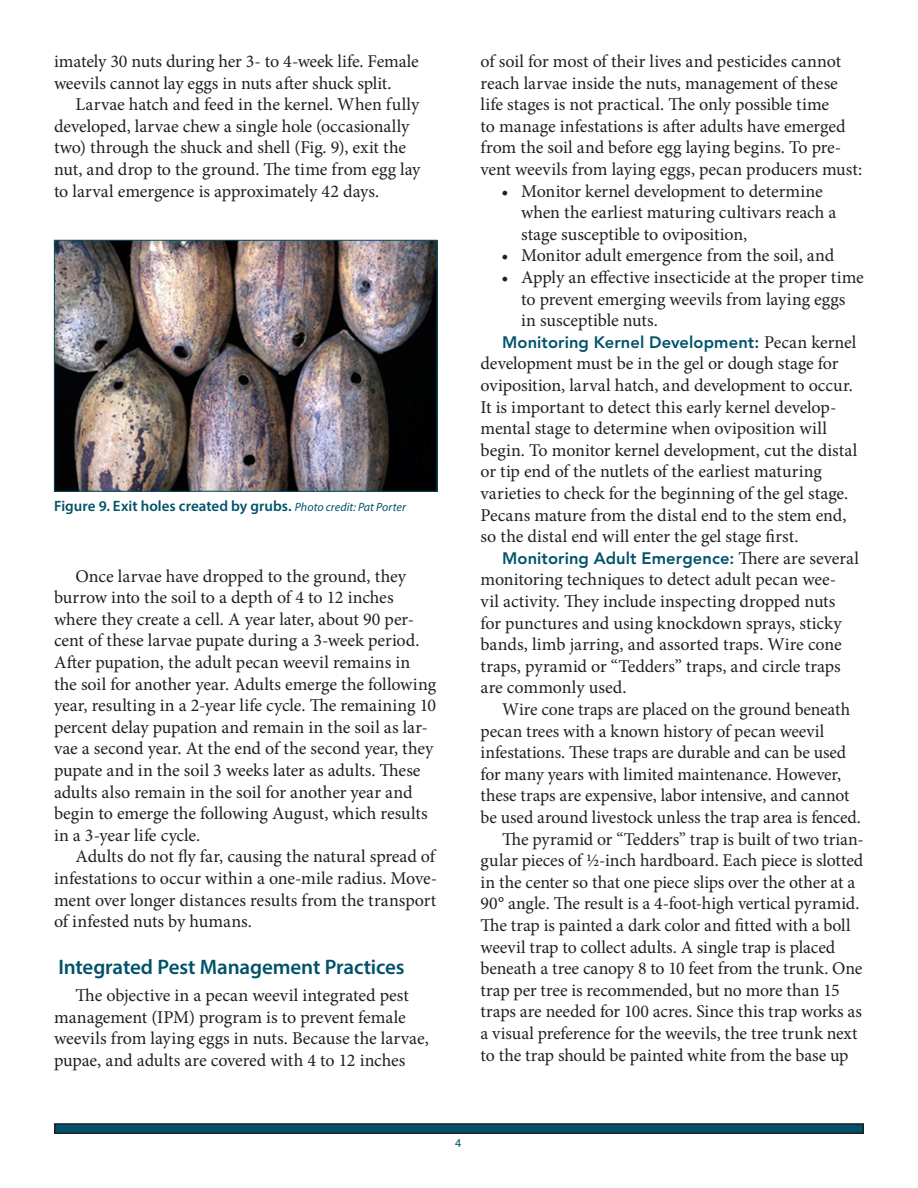
<style>
.page{position:relative;width:918px;height:1188px;background:#fff}
.page>*{position:absolute;margin:0;border:0;box-sizing:border-box;transform-origin:0 0}
.heading1{font:600 21px "Myriad Pro";letter-spacing:-.01em;color:#01526a}
.body_text{font:18px/21.6px "Minion Pro";letter-spacing:-.005em;color:#231f20}
.tabs{font:18px/21.6px "Minion Pro";letter-spacing:-.005em;color:#231f20}
.body_text-2{font:800 16.5px "Avenir";letter-spacing:.005em;color:#01526a}
.captions{font:600 15px "Myriad Pro";color:#01526a}
.captions-2{font:12px "Myriad Pro";color:#01526a}
.s1{font-weight:400;font-style:italic;font-size:12px}
.s2{font-family:"Minion Pro";font-weight:400;font-size:18px;color:#231f20}
</style>
<div class="page">
<div style="left:55px;top:1124px;width:808px;height:9px;background:#01526a"></div>
<div style="left:54px;top:1123px;width:810px;height:11px;border:2px solid #231f20"></div>
<img style="left:56px;top:242px;width:379px;height:248px">
<div style="left:54px;top:240px;width:383px;height:252px;border:1px solid #01526a"></div>
<p class="body_text" style="left:54px;top:51px;width:366px">imately 30 nuts during her 3- to 4-week life. Female weevils cannot lay eggs in nuts after shuck split.</p>
<p class="body_text" style="left:54px;top:94px;width:368px;text-indent:22px">Larvae hatch and feed in the kernel. When fully developed, larvae chew a single hole (occasionally two) through the shuck and shell (Fig. 9), exit the nut, and drop to the ground. The time from egg lay to larval emergence is approximately 42 days.</p>
<p class="captions" style="left:54px;top:496px;width:353px">Figure 9. Exit holes created by grubs. <span class="s1">Photo credit: Pat Porter</span></p>
<p class="body_text" style="left:54px;top:565px;width:384px;text-indent:22px">Once larvae have dropped to the ground, they burrow into the soil to a depth of 4 to 12 inches where they create a cell. A year later, about 90 per&shy;cent of these larvae pupate during a 3-week period.<br>After pupation, the adult pecan weevil remains in the soil for another year. Adults emerge the following year, resulting in a 2-year life cycle. The remaining 10 percent delay pupation and remain in the soil as lar&shy;vae a second year. At the end of the second year, they pupate and in the soil 3 weeks later as adults. These adults also remain in the soil for another year and begin to emerge the following August, which results in a 3-year life cycle.</p>
<p class="body_text" style="left:54px;top:846px;width:385px;text-align:justify;text-indent:22px">Adults do not fly far, causing the natural spread of infestations to occur within a one-mile radius. Move&shy;ment over longer distances results from the transport of infested nuts by humans.</p>
<p class="heading1" style="left:58px;top:954px;width:348px">Integrated Pest Management Practices</p>
<p class="body_text" style="left:54px;top:985px;width:376px;text-indent:22px">The objective in a pecan weevil integrated pest management (IPM) program is to prevent female weevils from laying eggs in nuts. Because the larvae, pupae, and adults are covered with 4 to 12 inches</p>
<p class="body_text" style="left:481px;top:51px;width:383px">of soil for most of their lives and pesticides cannot reach larvae inside the nuts, management of these life stages is not practical. The only possible time<br>to manage infestations is after adults have emerged from the soil and before egg laying begins. To pre&shy;vent weevils from laying eggs, pecan producers must:</p>
<p class="tabs" style="left:521px;top:180px;width:317px;text-indent:-20px">• Monitor kernel development to determine when the earliest maturing cultivars reach a stage susceptible to oviposition,</p>
<p class="tabs" style="left:502px;top:245px;width:334px">• Monitor adult emergence from the soil, and</p>
<p class="tabs" style="left:521px;top:267px;width:344px;text-indent:-20px">• Apply an effective insecticide at the proper time to prevent emerging weevils from laying eggs in susceptible nuts.</p>
<p class="body_text-2" style="left:502px;top:332px;width:356px">Monitoring Kernel Development: <span class="s2">Pecan kernel</span></p>
<p class="body_text" style="left:481px;top:353px;width:378px">development must be in the gel or dough stage for oviposition, larval hatch, and development to occur.<br>It is important to detect this early kernel develop&shy;mental stage to determine when oviposition will begin. To monitor kernel development, cut the distal or tip end of the nutlets of the earliest maturing varieties to check for the beginning of the gel stage.<br>Pecans mature from the distal end to the stem end, so the distal end will enter the gel stage first.</p>
<p class="body_text-2" style="left:502px;top:548px;width:358px">Monitoring Adult Emergence: <span class="s2">There are several</span></p>
<p class="body_text" style="left:481px;top:569px;width:363px">monitoring techniques to detect adult pecan wee&shy;vil activity. They include inspecting dropped nuts for punctures and using knockdown sprays, sticky bands, limb jarring, and assorted traps. Wire cone traps, pyramid or “Tedders” traps, and circle traps are commonly used.</p>
<p class="body_text" style="left:481px;top:699px;width:382px;text-indent:22px">Wire cone traps are placed on the ground beneath pecan trees with a known history of pecan weevil infestations. These traps are durable and can be used for many years with limited maintenance. However, these traps are expensive, labor intensive, and cannot be used around livestock unless the trap area is fenced.</p>
<p class="body_text" style="left:481px;top:828px;width:385px;text-indent:22px">The pyramid or “Tedders” trap is built of two trian&shy;gular pieces of 1/2-inch hardboard. Each piece is slotted in the center so that one piece slips over the other at a 90° angle. The result is a 4-foot-high vertical pyramid.<br>The trap is painted a dark color and fitted with a boll weevil trap to collect adults. A single trap is placed beneath a tree canopy 8 to 10 feet from the trunk. One trap per tree is recommended, but no more than 15 traps are needed for 100 acres. Since this trap works as a visual preference for the weevils, the tree trunk next to the trap should be painted white from the base up</p>
<p class="captions-2" style="left:455px;top:1136px;width:8px">4</p>
</div>
